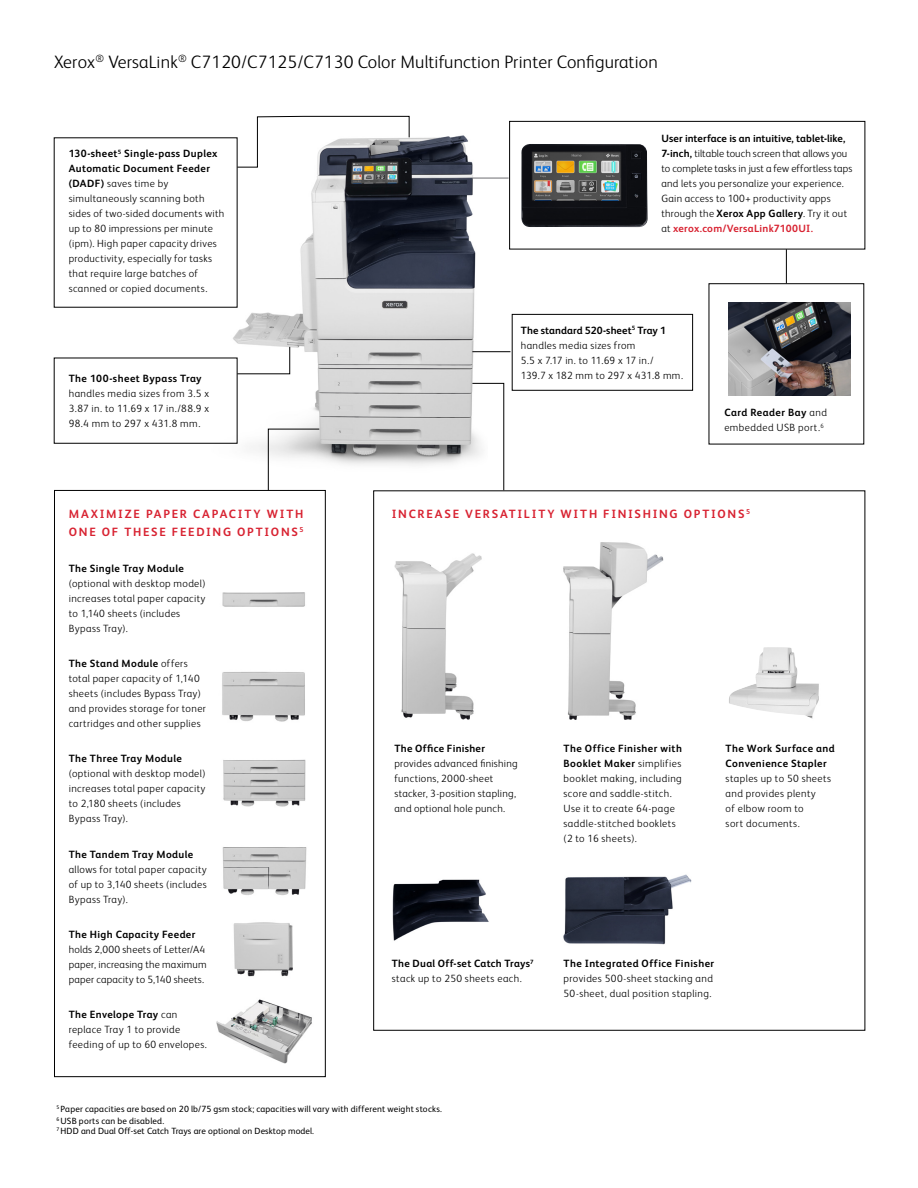
<style>
.page{position:relative;width:918px;height:1188px;background:#fff}
.page>*{position:absolute;margin:0;border:0;box-sizing:border-box;transform-origin:0 0}
.t1{font:300 18px "Xerox Sans";letter-spacing:.01em;color:#000}
.Body_Subhead_8_5_12{font:700 12px "Xerox Sans";letter-spacing:.145em;color:#d82231}
.Body_Text_7_10{font:300 10.5px/15px "Xerox Sans";letter-spacing:.035em;color:#000}
.Body_Text_7_10-2{font:700 10.5px/15px "Xerox Sans";letter-spacing:.03em;color:#000}
.t2{font:9px "Xerox Sans";letter-spacing:.02em;color:#000}
.Body_Subhead_8_5_12-2{font:700 7.05px "Xerox Sans";color:#d82231}
.s1{font-weight:700}
.s2{font-weight:700;color:#d82231}
.s3{font-weight:300}
</style>
<div class="page">
<img style="left:233px;top:115px;width:254px;height:350px">
<div style="left:509px;top:121px;width:356px;height:128px;border:1px solid #000"></div>
<div style="left:512px;top:314px;width:181px;height:76px;border:1px solid #000"></div>
<svg style="left:54px;top:490px;width:272px;height:587px"></svg>
<img style="left:394px;top:553px;width:88px;height:167px">
<hr style="left:786px;top:249px;width:1px;height:34px;background:#000">
<hr style="left:472px;top:178px;width:37px;height:1px;background:#6d6e71">
<svg style="left:54px;top:116px;width:356px;height:192px"></svg>
<svg style="left:54px;top:346px;width:266px;height:145px"></svg>
<svg style="left:472px;top:383px;width:32px;height:108px"></svg>
<img style="left:521px;top:144px;width:127px;height:83px">
<img style="left:729px;top:647px;width:90px;height:72px">
<img style="left:563px;top:542px;width:101px;height:178px">
<hr style="left:472px;top:351px;width:38px;height:1px;background:#000">
<img style="left:728px;top:302px;width:123px;height:94px">
<img style="left:563px;top:874px;width:129px;height:71px">
<img style="left:392px;top:879px;width:97px;height:62px">
<img style="left:219px;top:574px;width:91px;height:59px">
<img style="left:221px;top:752px;width:89px;height:58px">
<img style="left:212px;top:663px;width:100px;height:67px">
<img style="left:215px;top:839px;width:100px;height:62px">
<img style="left:213px;top:986px;width:108px;height:83px">
<img style="left:228px;top:916px;width:72px;height:68px">
<p class="t1" style="left:54px;top:50px;width:605px">Xerox<sup>®</sup> VersaLink<sup>®</sup> C7120/C7125/C7130 Color Multifunction Printer Configuration</p>
<p class="Body_Text_7_10" style="left:69px;top:146px;width:157px"><span class="s1">130-sheet</span><sup>5</sup> <span class="s1">Single-pass Duplex<br>Automatic Document Feeder (DADF)</span> saves time by simultaneously scanning both sides of two-sided documents with up to 80 impressions per minute (ipm). High paper capacity drives productivity, especially for tasks that require large batches of scanned or copied documents.</p>
<p class="Body_Text_7_10" style="left:69px;top:371px;width:142px"><span class="s1">The 100-sheet Bypass Tray </span>handles media sizes from 3.5 x<br>3.87 in. to 11.69 x 17 in./88.9 x<br>98.4 mm to 297 x 431.8 mm.</p>
<p class="Body_Text_7_10" style="left:661px;top:131px;width:192px"><span class="s1">User interface is an intuitive, tablet-like, 7-inch,</span> tiltable touch screen that allows you to complete tasks in just a few effortless taps and lets you personalize your experience.<br>Gain access to 100+ productivity apps through the <span class="s1">Xerox App Gallery</span>. Try it out at <span class="s2">xerox.com/VersaLink7100UI.</span></p>
<p class="Body_Text_7_10" style="left:521px;top:322px;width:164px"><span class="s1">The standard 520-sheet</span><sup>5</sup> <span class="s1">Tray 1 </span>handles media sizes from<br>5.5 x 7.17 in. to 11.69 x 17 in./<br>139.7 x 182 mm to 297 x 431.8 mm.</p>
<p class="Body_Text_7_10" style="left:724px;top:405px;width:104px"><span class="s1">Card Reader Bay</span> and embedded USB port.<sup>6</sup></p>
<p class="Body_Subhead_8_5_12" style="left:69px;top:505px;width:236px">MAXIMIZE PAPER CAPACITY WITH</p>
<p class="Body_Subhead_8_5_12-2" style="left:746px;top:506px;width:5px">5</p>
<p class="Body_Subhead_8_5_12" style="left:69px;top:524px;width:236px">ONE OF THESE FEEDING OPTIONS<sup>5</sup></p>
<p class="Body_Subhead_8_5_12" style="left:392px;top:505px;width:354px">INCREASE VERSATILITY WITH FINISHING OPTIONS</p>
<p class="Body_Text_7_10" style="left:69px;top:560px;width:138px"><span class="s1">The Single Tray Module </span>(optional with desktop model) increases total paper capacity to 1,140 sheets (includes<br>Bypass Tray).</p>
<p class="Body_Text_7_10" style="left:69px;top:656px;width:139px"><span class="s1">The Stand Module</span> offers total paper capacity of 1,140 sheets (includes Bypass Tray) and provides storage for toner cartridges and other supplies</p>
<p class="Body_Text_7_10" style="left:69px;top:751px;width:138px"><span class="s1">The Three Tray Module </span>(optional with desktop model) increases total paper capacity to 2,180 sheets (includes<br>Bypass Tray).</p>
<p class="Body_Text_7_10" style="left:69px;top:846px;width:140px"><span class="s1">The Tandem Tray Module </span>allows for total paper capacity of up to 3,140 sheets (includes<br>Bypass Tray).</p>
<p class="Body_Text_7_10" style="left:69px;top:926px;width:140px"><span class="s1">The High Capacity Feeder </span>holds 2,000 sheets of Letter/A4 paper, increasing the maximum paper capacity to 5,140 sheets.</p>
<p class="Body_Text_7_10" style="left:69px;top:1007px;width:140px"><span class="s1">The Envelope Tray</span> can replace Tray 1 to provide feeding of up to 60 envelopes.</p>
<p class="Body_Text_7_10" style="left:394px;top:740px;width:125px"><span class="s1">The Office Finisher </span>provides advanced finishing functions, 2000-sheet stacker, 3-position stapling, and optional hole punch.</p>
<p class="Body_Text_7_10" style="left:563px;top:740px;width:120px"><span class="s1">The Office Finisher with<br>Booklet Maker</span> simplifies booklet making, including score and saddle-stitch.<br>Use it to create 64-page saddle-stitched booklets (2 to 16 sheets).</p>
<p class="Body_Text_7_10" style="left:726px;top:740px;width:111px"><span class="s1">The Work Surface and<br>Convenience Stapler </span>staples up to 50 sheets and provides plenty<br>of elbow room to<br>sort documents.</p>
<p class="Body_Text_7_10-2" style="left:392px;top:955px;width:143px">The Dual Off-set Catch Trays<sup>7 </sup><span class="s3">stack up to 250 sheets each.</span></p>
<p class="Body_Text_7_10" style="left:563px;top:955px;width:152px"><span class="s1">The Integrated Office Finisher </span>provides 500-sheet stacking and<br>50-sheet, dual position stapling.</p>
<p class="t2" style="left:56px;top:1102px;width:387px"><sup>5</sup> Paper capacities are based on 20 lb/75 gsm stock; capacities will vary with different weight stocks.</p>
<p class="t2" style="left:56px;top:1114px;width:109px"><sup>6</sup> USB ports can be disabled.</p>
<p class="t2" style="left:56px;top:1125px;width:259px"><sup>7</sup> HDD and Dual Off-set Catch Trays are optional on Desktop model.</p>
</div>
